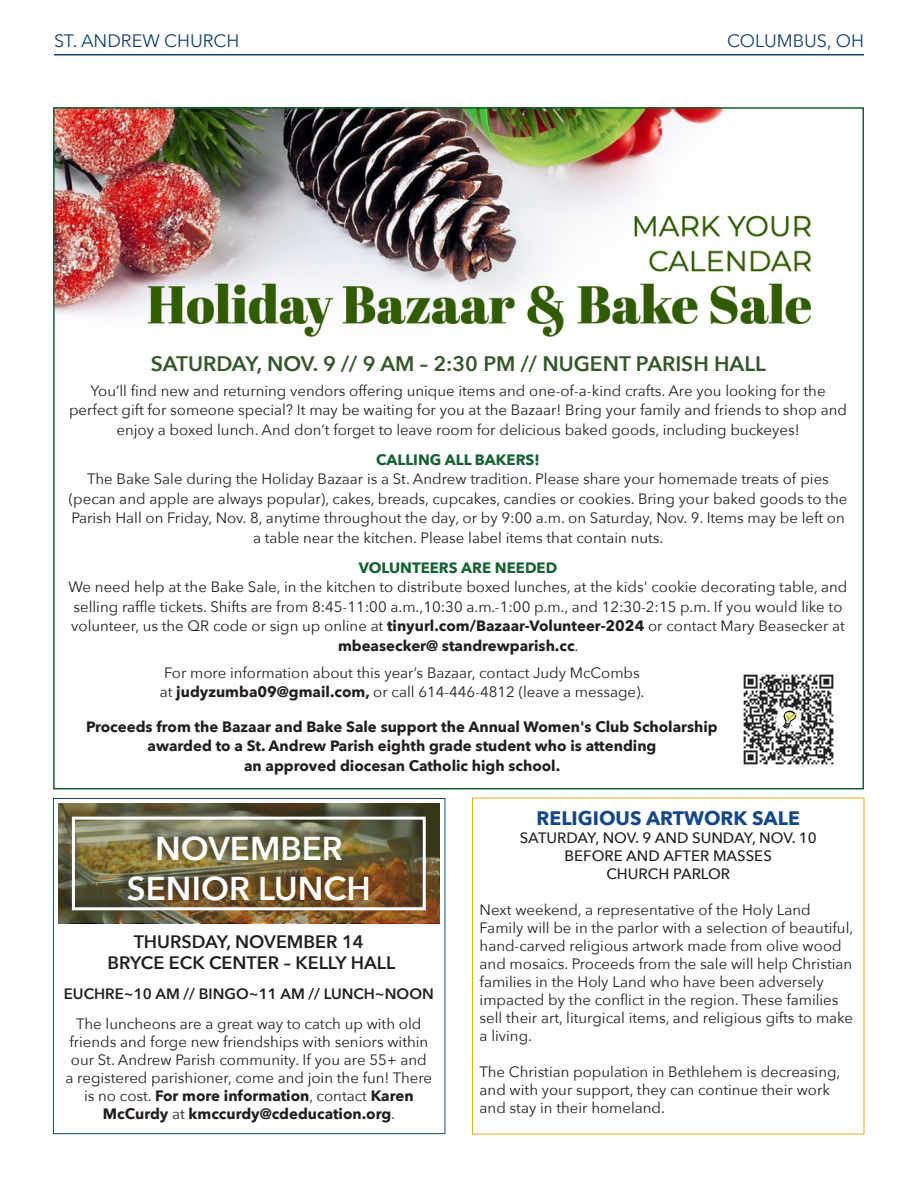
<style>
.page{position:relative;width:918px;height:1188px;background:#fff}
.page>*{position:absolute;margin:0;border:0;box-sizing:border-box;transform-origin:0 0}
.t1{font:600 33px "Avenir Next";color:#fff}
.t2{font:600 21px "Avenir Next";color:#335729}
.t3{font:700 19.5px "Avenir Next";color:#144789}
.t4{font:600 18px "Avenir Next";color:#231f20}
.t5{font:18px "Avenir Next";color:#144274}
.t6{font:15px/18px "Avenir Next";color:#231f20;text-align:center}
.t7{font:700 15px/19.5px "Avenir Next";color:#231f20;text-align:center}
.t8{font:500 15px "Avenir Next";color:#231f20}
.t9{font:700 15px "Avenir Next";color:#146132}
.t10{font:600 15px "Avenir Next";color:#231f20}
.s1{font-weight:700}
</style>
<div class="page">
<hr style="left:54px;top:54px;width:810px;height:2px;background:#144274">
<img style="left:56px;top:110px;width:755px;height:227px">
<img style="left:743px;top:674px;width:91px;height:91px">
<img style="left:59px;top:804px;width:381px;height:119px">
<img style="left:58px;top:805px;width:371px;height:110px">
<div style="left:72px;top:817px;width:354px;height:93px;border:3px solid #fff"></div>
<div style="left:53px;top:798px;width:392px;height:336px;border:1px solid #144789"></div>
<p class="t5" style="left:54px;top:25px;width:187px">ST. ANDREW CHURCH</p>
<p class="t5" style="left:727px;top:26px;width:138px">COLUMBUS, OH</p>
<p class="t2" style="left:151px;top:346px;width:617px">SATURDAY, NOV. 9 // 9 AM – 2:30 PM // NUGENT PARISH HALL</p>
<p class="t6" style="left:69px;top:380px;width:779px;line-height:19.5px">You’ll find new and returning vendors offering unique items and one-of-a-kind crafts. Are you looking for the perfect gift for someone special? It may be waiting for you at the Bazaar! Bring your family and friends to shop and enjoy a boxed lunch. And don’t forget to leave room for delicious baked goods, including buckeyes!</p>
<p class="t9" style="left:376px;top:446px;width:165px">CALLING ALL BAKERS!</p>
<p class="t6" style="left:69px;top:468px;width:780px;line-height:19.5px">The Bake Sale during the Holiday Bazaar is a St. Andrew tradition. Please share your homemade treats of pies (pecan and apple are always popular), cakes, breads, cupcakes, candies or cookies. Bring your baked goods to the Parish Hall on Friday, Nov. 8, anytime throughout the day, or by 9:00 a.m. on Saturday, Nov. 9. Items may be left on a table near the kitchen. Please label items that contain nuts.</p>
<p class="t9" style="left:359px;top:554px;width:200px">VOLUNTEERS ARE NEEDED</p>
<p class="t6" style="left:69px;top:576px;width:780px;line-height:19.5px">We need help at the Bake Sale, in the kitchen to distribute boxed lunches, at the kids' cookie decorating table, and selling raffle tickets. Shifts are from 8:45-11:00 a.m.,10:30 a.m.-1:00 p.m., and 12:30-2:15 p.m. If you would like to volunteer, us the QR code or sign up online at <span class="s1">tinyurl.com/Bazaar-Volunteer-2024</span> or contact Mary Beasecker at <span class="s1">mbeasecker@ standrewparish.cc</span>.</p>
<p class="t6" style="left:164px;top:663px;width:477px">For more information about this year’s Bazaar, contact Judy McCombs</p>
<p class="t6" style="left:160px;top:682px;width:486px">at <span class="s1">judyzumba09@gmail.com,</span> or call 614-446-4812 (leave a message).</p>
<p class="t7" style="left:86px;top:716px;width:633px">Proceeds from the Bazaar and Bake Sale support the Annual Women's Club Scholarship awarded to a St. Andrew Parish eighth grade student who is attending<br>an approved diocesan Catholic high school.</p>
<p class="t1" style="left:155px;top:820px;width:189px">NOVEMBER</p>
<p class="t1" style="left:127px;top:860px;width:245px">SENIOR LUNCH</p>
<p class="t4" style="left:134px;top:926px;width:232px">THURSDAY, NOVEMBER 14</p>
<p class="t4" style="left:107px;top:948px;width:289px">BRYCE ECK CENTER – KELLY HALL</p>
<p class="t10" style="left:64px;top:981px;width:371px">EUCHRE~10 AM // BINGO~11 AM // LUNCH~NOON</p>
<p class="t6" style="left:66px;top:1015px;width:368px">The luncheons are a great way to catch up with old friends and forge new friendships with seniors within our St. Andrew Parish community. If you are 55+ and a registered parishioner, come and join the fun! There is no cost. <span class="s1">For more information</span>, contact <span class="s1">Karen McCurdy</span> at <span class="s1">kmccurdy@cdeducation.org</span>.</p>
<p class="t3" style="left:537px;top:801px;width:265px">RELIGIOUS ARTWORK SALE</p>
<p class="t8" style="left:520px;top:825px;width:299px">SATURDAY, NOV. 9 AND SUNDAY, NOV. 10</p>
<p class="t8" style="left:565px;top:843px;width:209px">BEFORE AND AFTER MASSES</p>
<p class="t8" style="left:606px;top:861px;width:125px">CHURCH PARLOR</p>
<p class="t6" style="left:480px;top:900px;width:375px;text-align:left">Next weekend, a representative of the Holy Land Family will be in the parlor with a selection of beautiful, hand-carved religious artwork made from olive wood and mosaics. Proceeds from the sale will help Christian families in the Holy Land who have been adversely impacted by the conflict in the region. These families sell their art, liturgical items, and religious gifts to make a living.</p>
<p class="t6" style="left:480px;top:1062px;width:362px;text-align:left">The Christian population in Bethlehem is decreasing, and with your support, they can continue their work and stay in their homeland.</p>
</div>
